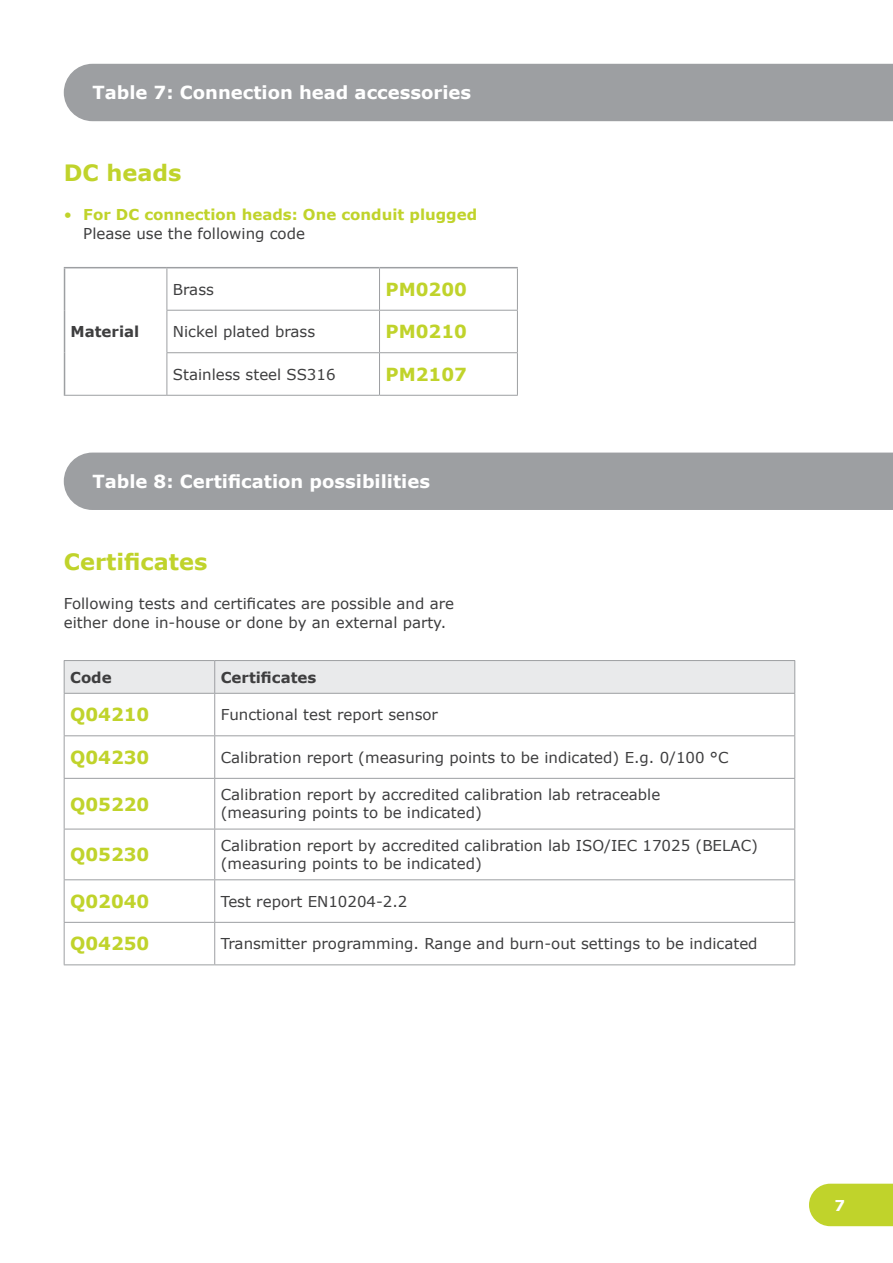
<style>
.page{position:relative;width:893px;height:1263px;background:#fff}
.page>*{position:absolute;margin:0;border:0;box-sizing:border-box;transform-origin:0 0}
.t1{font:700 22.5px "Verdana";color:#c0d32b}
.t2{font:700 18px "Verdana";color:#fff}
.t3{font:700 18px "Verdana";color:#c0d32b}
.t4{font:15px/18px "Verdana";color:#3e3e3f}
.t5{font:700 15px/19.5px "Verdana";color:#c0d32b}
.t6{font:700 15px "Verdana";color:#3e3e3f}
.t7{font:700 15px "Verdana";color:#fff}
.s1{font-weight:400}
.s2{font-weight:400;color:#3e3e3f}
</style>
<div class="page">
<div style="left:809px;top:1184px;width:84px;height:42px;background:#c0d32b"></div>
<div style="left:64px;top:64px;width:829px;height:57px;background:#9d9fa2"></div>
<hr style="left:64px;top:268px;width:1px;height:42px;background:#9d9fa2">
<hr style="left:64px;top:310px;width:1px;height:43px;background:#9d9fa2">
<hr style="left:64px;top:353px;width:1px;height:42px;background:#9d9fa2">
<hr style="left:167px;top:268px;width:1px;height:42px;background:#9d9fa2">
<hr style="left:379px;top:268px;width:1px;height:42px;background:#9d9fa2">
<hr style="left:517px;top:268px;width:1px;height:42px;background:#9d9fa2">
<hr style="left:167px;top:310px;width:212px;height:1px;background:#9d9fa2">
<hr style="left:167px;top:311px;width:1px;height:41px;background:#9d9fa2">
<hr style="left:379px;top:310px;width:139px;height:1px;background:#9d9fa2">
<hr style="left:379px;top:311px;width:1px;height:41px;background:#9d9fa2">
<hr style="left:517px;top:311px;width:1px;height:41px;background:#9d9fa2">
<hr style="left:167px;top:352px;width:212px;height:1px;background:#9d9fa2">
<hr style="left:167px;top:353px;width:1px;height:42px;background:#9d9fa2">
<hr style="left:379px;top:352px;width:139px;height:1px;background:#9d9fa2">
<hr style="left:379px;top:353px;width:1px;height:42px;background:#9d9fa2">
<hr style="left:517px;top:353px;width:1px;height:42px;background:#9d9fa2">
<hr style="left:64px;top:395px;width:103px;height:1px;background:#9d9fa2">
<hr style="left:167px;top:395px;width:212px;height:1px;background:#9d9fa2">
<hr style="left:379px;top:395px;width:139px;height:1px;background:#9d9fa2">
<hr style="left:64px;top:267px;width:103px;height:1px;background:#9d9fa2">
<hr style="left:167px;top:267px;width:212px;height:1px;background:#9d9fa2">
<hr style="left:379px;top:267px;width:139px;height:1px;background:#9d9fa2">
<div style="left:64px;top:453px;width:829px;height:57px;background:#9d9fa2"></div>
<div style="left:65px;top:661px;width:729px;height:32px;background:#e9eaeb"></div>
<hr style="left:64px;top:660px;width:151px;height:1px;background:#9d9fa2">
<hr style="left:64px;top:661px;width:1px;height:32px;background:#9d9fa2">
<hr style="left:215px;top:660px;width:580px;height:1px;background:#9d9fa2">
<hr style="left:214px;top:661px;width:1px;height:32px;background:#9d9fa2">
<hr style="left:794px;top:661px;width:1px;height:32px;background:#9d9fa2">
<hr style="left:64px;top:693px;width:151px;height:1px;background:#9d9fa2">
<hr style="left:64px;top:694px;width:1px;height:41px;background:#9d9fa2">
<hr style="left:215px;top:693px;width:580px;height:1px;background:#9d9fa2">
<hr style="left:214px;top:694px;width:1px;height:41px;background:#9d9fa2">
<hr style="left:794px;top:694px;width:1px;height:41px;background:#9d9fa2">
<hr style="left:64px;top:735px;width:151px;height:1px;background:#9d9fa2">
<hr style="left:64px;top:736px;width:1px;height:42px;background:#9d9fa2">
<hr style="left:215px;top:735px;width:580px;height:1px;background:#9d9fa2">
<hr style="left:214px;top:736px;width:1px;height:42px;background:#9d9fa2">
<hr style="left:794px;top:736px;width:1px;height:42px;background:#9d9fa2">
<hr style="left:64px;top:778px;width:151px;height:1px;background:#9d9fa2">
<hr style="left:64px;top:779px;width:1px;height:50px;background:#9d9fa2">
<hr style="left:215px;top:778px;width:580px;height:1px;background:#9d9fa2">
<hr style="left:214px;top:779px;width:1px;height:50px;background:#9d9fa2">
<hr style="left:794px;top:779px;width:1px;height:50px;background:#9d9fa2">
<hr style="left:64px;top:829px;width:151px;height:1px;background:#9d9fa2">
<hr style="left:64px;top:829px;width:1px;height:50px;background:#9d9fa2">
<hr style="left:215px;top:829px;width:580px;height:1px;background:#9d9fa2">
<hr style="left:214px;top:829px;width:1px;height:50px;background:#9d9fa2">
<hr style="left:794px;top:829px;width:1px;height:50px;background:#9d9fa2">
<hr style="left:64px;top:879px;width:151px;height:1px;background:#9d9fa2">
<hr style="left:64px;top:880px;width:1px;height:42px;background:#9d9fa2">
<hr style="left:215px;top:879px;width:580px;height:1px;background:#9d9fa2">
<hr style="left:214px;top:880px;width:1px;height:42px;background:#9d9fa2">
<hr style="left:794px;top:880px;width:1px;height:42px;background:#9d9fa2">
<hr style="left:64px;top:922px;width:151px;height:1px;background:#9d9fa2">
<hr style="left:64px;top:923px;width:1px;height:41px;background:#9d9fa2">
<hr style="left:215px;top:922px;width:580px;height:1px;background:#9d9fa2">
<hr style="left:214px;top:923px;width:1px;height:41px;background:#9d9fa2">
<hr style="left:794px;top:923px;width:1px;height:41px;background:#9d9fa2">
<hr style="left:64px;top:964px;width:151px;height:1px;background:#9d9fa2">
<hr style="left:215px;top:964px;width:580px;height:1px;background:#9d9fa2">
<p class="t2" style="left:92px;top:81px;width:380px">Table 7: Connection head accessories</p>
<h1 class="t1" style="left:64px;top:158px;width:119px">DC heads</h1>
<p class="t5" style="left:83px;top:205px;width:395px;text-indent:-19px"><span class="s1">•</span> For DC connection heads: One conduit plugged<br><span class="s2">Please use the following code</span></p>
<p class="t6" style="left:71px;top:322px;width:70px">Material</p>
<p class="t4" style="left:173px;top:280px;width:43px">Brass</p>
<p class="t3" style="left:385px;top:278px;width:83px">PM0200</p>
<p class="t4" style="left:173px;top:323px;width:144px">Nickel plated brass</p>
<p class="t3" style="left:385px;top:320px;width:83px">PM0210</p>
<p class="t4" style="left:173px;top:365px;width:164px">Stainless steel SS316</p>
<p class="t3" style="left:385px;top:363px;width:83px">PM2107</p>
<p class="t2" style="left:92px;top:470px;width:339px">Table 8: Certification possibilities</p>
<h1 class="t1" style="left:64px;top:547px;width:145px">Certificates</h1>
<p class="t4" style="left:64px;top:594px;width:392px;line-height:19.5px">Following tests and certificates are possible and are either done in-house or done by an external party.</p>
<p class="t6" style="left:70px;top:667px;width:43px">Code</p>
<p class="t6" style="left:221px;top:667px;width:97px">Certificates</p>
<p class="t3" style="left:70px;top:703px;width:81px">Q04210</p>
<p class="t4" style="left:221px;top:706px;width:219px">Functional test report sensor</p>
<p class="t3" style="left:70px;top:746px;width:81px">Q04230</p>
<p class="t4" style="left:221px;top:748px;width:509px">Calibration report (measuring points to be indicated) E.g. 0/100 °C</p>
<p class="t3" style="left:70px;top:792px;width:81px">Q05220</p>
<p class="t4" style="left:221px;top:786px;width:441px">Calibration report by accredited calibration lab retraceable (measuring points to be indicated)</p>
<p class="t3" style="left:70px;top:843px;width:81px">Q05230</p>
<p class="t4" style="left:221px;top:837px;width:539px">Calibration report by accredited calibration lab ISO/IEC 17025 (BELAC) (measuring points to be indicated)</p>
<p class="t3" style="left:70px;top:890px;width:81px">Q02040</p>
<p class="t4" style="left:221px;top:892px;width:188px">Test report EN10204-2.2</p>
<p class="t3" style="left:70px;top:932px;width:81px">Q04250</p>
<p class="t4" style="left:221px;top:935px;width:538px">Transmitter programming. Range and burn-out settings to be indicated</p>
<p class="t7" style="left:834px;top:1195px;width:12px">7</p>
</div>
